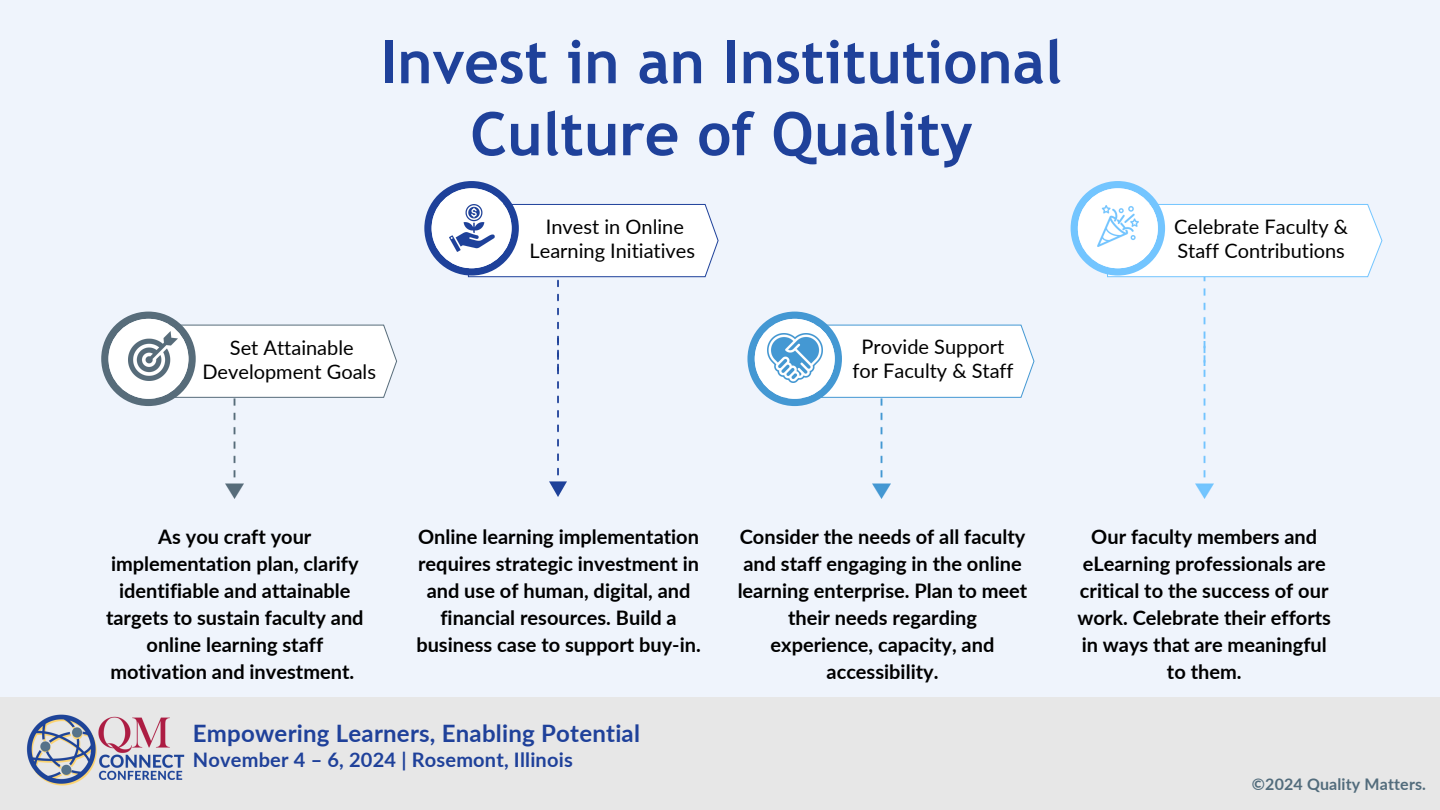
<style>
.page{position:relative;width:1440px;height:810px;background:#eff4fc}
.page>*{position:absolute;margin:0;border:0;box-sizing:border-box;transform-origin:0 0}
.t1{font:700 60px/72px "Trebuchet MS";color:#1f419a;text-align:center}
.t2{font:700 24px "Lato";letter-spacing:.01em;color:#1f419a}
.t3{font:700 20px/27px "Lato";color:#000;text-align:center}
.t4{font:20px/24px "Lato";color:#000;text-align:center}
.t5{font:700 20px "Lato";letter-spacing:.01em;color:#1f419a}
.t6{font:700 16px "Lato";letter-spacing:.01em;color:#526c7c}
</style>
<div class="page">
<img style="left:226px;top:412px;width:18px;height:87px">
<img style="left:872px;top:412px;width:18px;height:87px">
<img style="left:549px;top:277px;width:18px;height:62px">
<img style="left:549px;top:339px;width:18px;height:157px">
<img style="left:1195px;top:277px;width:18px;height:62px">
<img style="left:1195px;top:341px;width:18px;height:158px">
<svg style="left:101px;top:312px;width:296px;height:94px"></svg>
<div style="left:108px;top:319px;width:80px;height:80px;background:#fff;border-radius:50%"></div>
<svg style="left:424px;top:181px;width:295px;height:96px"></svg>
<div style="left:432px;top:188px;width:80px;height:80px;background:#fff;border-radius:50%"></div>
<svg style="left:747px;top:312px;width:288px;height:94px"></svg>
<div style="left:755px;top:319px;width:80px;height:80px;background:#fff;border-radius:50%"></div>
<svg style="left:1071px;top:181px;width:312px;height:96px"></svg>
<div style="left:1078px;top:188px;width:80px;height:80px;background:#fff;border-radius:50%"></div>
<img style="left:1097px;top:206px;width:41px;height:40px">
<img style="left:767px;top:334px;width:55px;height:49px">
<img style="left:129px;top:332px;width:48px;height:48px">
<img style="left:449px;top:205px;width:45px;height:46px">
<div style="left:0;top:697px;width:1440px;height:113px;background:#e7e7e7"></div>
<img style="left:26px;top:714px;width:159px;height:72px">
<h1 class="t1" style="left:381px;top:26px;width:683px">Invest in an Institutional<br>Culture of Quality</h1>
<p class="t4" style="left:530px;top:214px;width:167px">Invest in Online<br>Learning Initiatives</p>
<p class="t4" style="left:202px;top:335px;width:175px">Set Attainable<br>Development Goals</p>
<h4 class="t4" style="left:852px;top:334px;width:163px">Provide Support for Faculty &amp; Staff</h4>
<p class="t4" style="left:1174px;top:214px;width:175px;text-align:left">Celebrate Faculty &amp;<br>Staff Contributions</p>
<p class="t3" style="left:106px;top:522px;width:259px">As you craft your implementation plan, clarify identifiable and attainable targets to sustain faculty and online learning staff motivation and investment.</p>
<p class="t3" style="left:416px;top:522px;width:286px">Online learning implementation requires strategic investment in and use of human, digital, and financial resources. Build a business case to support buy-in.</p>
<p class="t2" style="left:193px;top:718px;width:449px">Empowering Learners, Enabling Potential</p>
<p class="t5" style="left:193px;top:747px;width:381px">November 4 – 6, 2024 | Rosemont, Illinois</p>
<p class="t3" style="left:738px;top:522px;width:291px">Consider the needs of all faculty and staff engaging in the online learning enterprise. Plan to meet their needs regarding experience, capacity, and accessibility.</p>
<p class="t3" style="left:1077px;top:522px;width:255px">Our faculty members and eLearning professionals are critical to the success of our work. Celebrate their efforts in ways that are meaningful to them.</p>
<h4 class="t6" style="left:1252px;top:774px;width:176px">©2024 Quality Matters.</h4>
</div>
